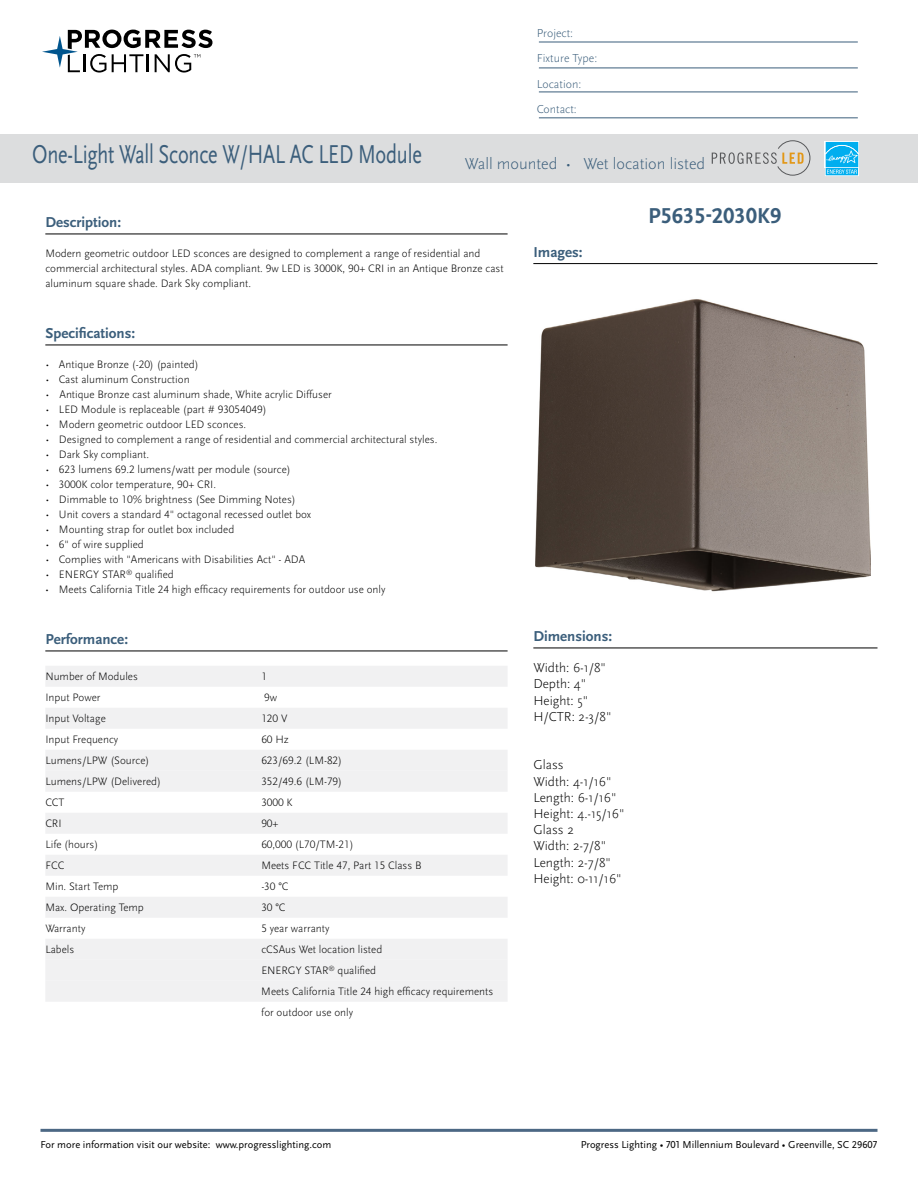
<style>
.page{position:relative;width:918px;height:1188px;background:#fff}
.page>*{position:absolute;margin:0;border:0;box-sizing:border-box;transform-origin:0 0}
.t1{font:27px "Scala Sans Pro";letter-spacing:-.01em;color:#3b5e7b;scale:.75 1}
.t2{font:700 22.5px "Scala Sans Pro";color:#3b5e7b}
.t3{font:300 16.5px "Scala Sans Pro";color:#3b5e7b}
.t4{font:700 15px "Scala Sans Pro";color:#3b5e7b}
.t5{font:300 13.5px/16.2px "Scala Sans Pro";color:#000}
.t6{font:300 12px/25.5px "Scala Sans Pro";color:#3b5e7b}
.t7{font:300 11.25px/21px "Scala Sans Pro";color:#000}
.t8{font:10.5px "Scala Sans Pro";color:#000}
</style>
<div class="page">
<svg style="left:42px;top:30px;width:170px;height:43px"></svg>
<hr style="left:40px;top:1129px;width:838px;height:3px;background:#4c6884">
<hr style="left:539px;top:42px;width:319px;height:1px;background:#3b5e7b">
<hr style="left:539px;top:68px;width:319px;height:1px;background:#3b5e7b">
<hr style="left:539px;top:92px;width:319px;height:1px;background:#3b5e7b">
<hr style="left:539px;top:118px;width:319px;height:1px;background:#3b5e7b">
<hr style="left:533px;top:263px;width:344px;height:1px;background:#000">
<hr style="left:45px;top:234px;width:463px;height:1px;background:#000">
<hr style="left:45px;top:345px;width:463px;height:1px;background:#000">
<hr style="left:45px;top:651px;width:463px;height:1px;background:#000">
<div style="left:45px;top:666px;width:463px;height:21px;background:#f1f1f2"></div>
<div style="left:45px;top:708px;width:463px;height:21px;background:#f1f1f2"></div>
<div style="left:45px;top:750px;width:463px;height:21px;background:#f1f1f2"></div>
<div style="left:45px;top:771px;width:463px;height:21px;background:#f1f1f2"></div>
<div style="left:45px;top:813px;width:463px;height:21px;background:#f1f1f2"></div>
<div style="left:45px;top:855px;width:463px;height:21px;background:#f1f1f2"></div>
<div style="left:45px;top:897px;width:463px;height:21px;background:#f1f1f2"></div>
<div style="left:45px;top:939px;width:463px;height:21px;background:#f1f1f2"></div>
<div style="left:45px;top:960px;width:463px;height:21px;background:#f1f1f2"></div>
<div style="left:45px;top:981px;width:463px;height:21px;background:#f1f1f2"></div>
<div style="left:0;top:134px;width:918px;height:49px;background:#dcddde"></div>
<img style="left:536px;top:299px;width:334px;height:293px">
<svg style="left:712px;top:141px;width:98px;height:34px"></svg>
<hr style="left:533px;top:648px;width:344px;height:1px;background:#000">
<div style="left:825px;top:141px;width:34px;height:27px;background:#f2fafe"></div>
<svg style="left:825px;top:142px;width:34px;height:34px"></svg>
<p class="t6" style="left:537px;top:20px;width:62px">Project:<br>Fixture Type:<br>Location:<br>Contact:</p>
<h1 class="t1" style="left:32px;top:139px;width:521px">One-Light Wall Sconce W/HAL AC LED Module</h1>
<h3 class="t3" style="left:465px;top:154px;width:242px">Wall mounted • Wet location listed</h3>
<h2 class="t2" style="left:648px;top:202px;width:135px">P5635-2030K9</h2>
<h3 class="t4" style="left:45px;top:213px;width:77px">Description:</h3>
<p class="t7" style="left:45px;top:246px;width:460px;line-height:15px">Modern geometric outdoor LED sconces are designed to complement a range of residential and commercial architectural styles. ADA compliant. 9w LED is 3000K, 90+ CRI in an Antique Bronze cast aluminum square shade. Dark Sky compliant.</p>
<h3 class="t4" style="left:45px;top:324px;width:91px">Specifications:</h3>
<p class="t7" style="left:45px;top:354px;width:155px">• Antique Bronze (-20) (painted)</p>
<p class="t7" style="left:45px;top:369px;width:146px">• Cast aluminum Construction</p>
<p class="t7" style="left:45px;top:384px;width:288px">• Antique Bronze cast aluminum shade, White acrylic Diffuser</p>
<p class="t7" style="left:45px;top:399px;width:223px">• LED Module is replaceable (part # 93054049)</p>
<p class="t7" style="left:45px;top:414px;width:202px">• Modern geometric outdoor LED sconces.</p>
<p class="t7" style="left:45px;top:429px;width:393px">• Designed to complement a range of residential and commercial architectural styles.</p>
<p class="t7" style="left:45px;top:444px;width:105px">• Dark Sky compliant.</p>
<p class="t7" style="left:45px;top:459px;width:247px">• 623 lumens 69.2 lumens/watt per module (source)</p>
<p class="t7" style="left:45px;top:474px;width:172px">• 3000K color temperature, 90+ CRI.</p>
<p class="t7" style="left:45px;top:489px;width:252px">• Dimmable to 10% brightness (See Dimming Notes)</p>
<p class="t7" style="left:45px;top:504px;width:267px">• Unit covers a standard 4" octagonal recessed outlet box</p>
<p class="t7" style="left:45px;top:519px;width:190px">• Mounting strap for outlet box included</p>
<p class="t7" style="left:45px;top:534px;width:100px">• 6" of wire supplied</p>
<p class="t7" style="left:45px;top:549px;width:261px">• Complies with "Americans with Disabilities Act" - ADA</p>
<p class="t7" style="left:45px;top:564px;width:130px">• ENERGY STAR<sup>®</sup> qualified</p>
<p class="t7" style="left:45px;top:579px;width:342px">• Meets California Title 24 high efficacy requirements for outdoor use only</p>
<h3 class="t4" style="left:45px;top:630px;width:84px">Performance:</h3>
<p class="t7" style="left:45px;top:666px;width:94px">Number of Modules</p>
<p class="t7" style="left:261px;top:666px;width:7px">1</p>
<p class="t7" style="left:45px;top:687px;width:57px">Input Power</p>
<p class="t7" style="left:264px;top:687px;width:14px">9w</p>
<p class="t7" style="left:45px;top:708px;width:62px">Input Voltage</p>
<p class="t7" style="left:261px;top:708px;width:28px">120 V</p>
<p class="t7" style="left:45px;top:729px;width:74px">Input Frequency</p>
<p class="t7" style="left:261px;top:729px;width:29px">60 Hz</p>
<p class="t7" style="left:45px;top:750px;width:106px">Lumens/LPW (Source)</p>
<p class="t7" style="left:261px;top:750px;width:82px">623/69.2 (LM-82)</p>
<p class="t7" style="left:45px;top:771px;width:117px">Lumens/LPW (Delivered)</p>
<p class="t7" style="left:261px;top:771px;width:82px">352/49.6 (LM-79)</p>
<p class="t7" style="left:45px;top:792px;width:21px">CCT</p>
<p class="t7" style="left:261px;top:792px;width:33px">3000 K</p>
<p class="t7" style="left:45px;top:813px;width:18px">CRI</p>
<p class="t7" style="left:261px;top:813px;width:19px">90+</p>
<p class="t7" style="left:45px;top:834px;width:54px">Life (hours)</p>
<p class="t7" style="left:261px;top:834px;width:94px">60,000 (L70/TM-21)</p>
<p class="t7" style="left:45px;top:855px;width:21px">FCC</p>
<p class="t7" style="left:261px;top:855px;width:162px">Meets FCC Title 47, Part 15 Class B</p>
<p class="t7" style="left:45px;top:876px;width:75px">Min. Start Temp</p>
<p class="t7" style="left:261px;top:876px;width:29px">-30 °C</p>
<p class="t7" style="left:45px;top:897px;width:100px">Max. Operating Temp</p>
<p class="t7" style="left:261px;top:897px;width:26px">30 °C</p>
<p class="t7" style="left:45px;top:918px;width:42px">Warranty</p>
<p class="t7" style="left:261px;top:918px;width:70px">5 year warranty</p>
<p class="t7" style="left:45px;top:939px;width:30px">Labels</p>
<p class="t7" style="left:261px;top:939px;width:234px">cCSAus Wet location listed<br>ENERGY STAR<sup>®</sup> qualified<br>Meets California Title 24 high efficacy requirements for outdoor use only</p>
<h3 class="t4" style="left:533px;top:243px;width:51px">Images:</h3>
<h3 class="t4" style="left:533px;top:627px;width:80px">Dimensions:</h3>
<p class="t5" style="left:533px;top:660px;width:80px">Width: 6-1/8"<br>Depth: 4"<br>Height: 5"<br>H/CTR: 2-3/8"</p>
<p class="t5" style="left:533px;top:757px;width:93px">Glass<br>Width: 4-1/16"<br>Length: 6-1/16"<br>Height: 4.-15/16"<br>Glass 2<br>Width: 2-7/8"<br>Length: 2-7/8"<br>Height: 0-11/16"</p>
<p class="t8" style="left:40px;top:1139px;width:292px">For more information visit our website: www.progresslighting.com</p>
<p class="t8" style="left:581px;top:1138px;width:298px">Progress Lighting • 701 Millennium Boulevard • Greenville, SC 29607</p>
</div>
